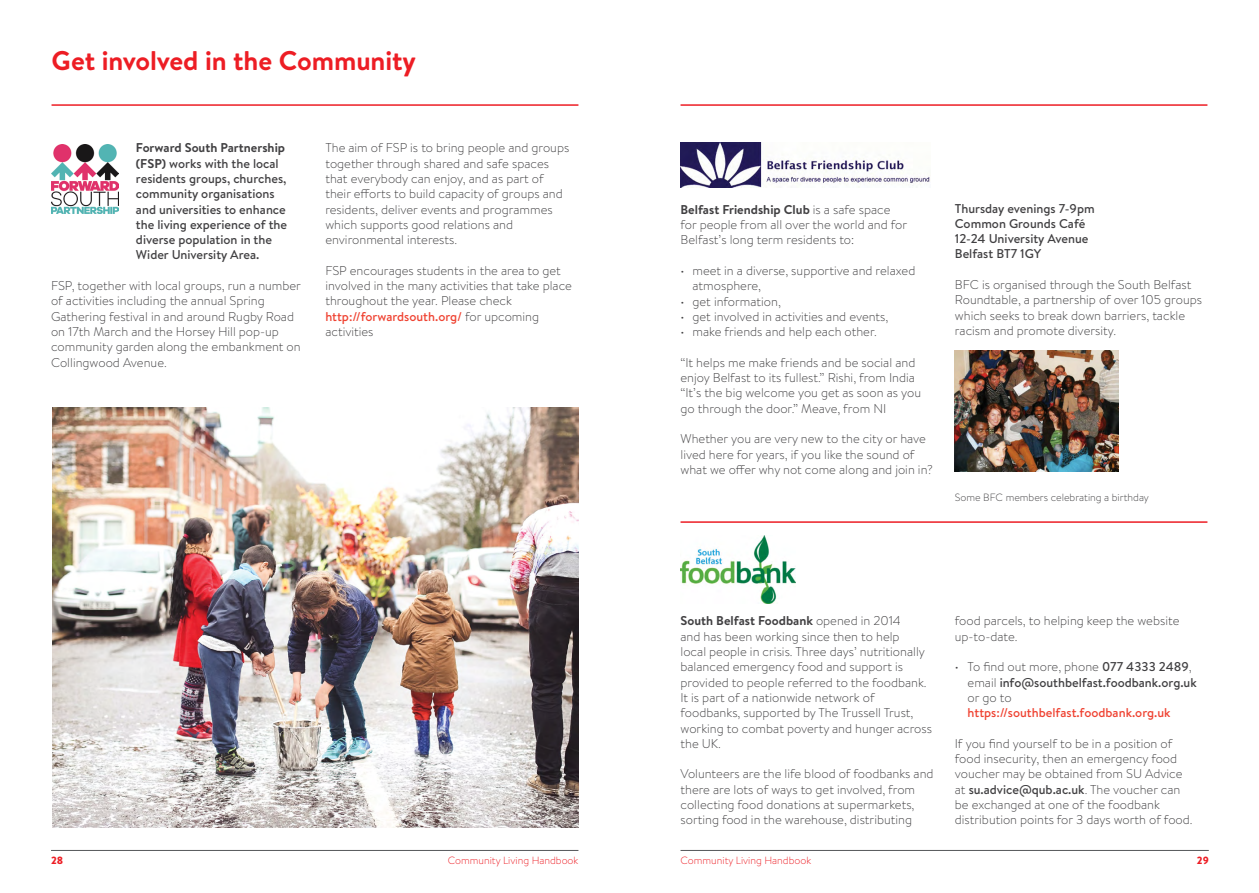
<style>
.page{position:relative;width:1259px;height:893px;background:#fff}
.page>*{position:absolute;margin:0;border:0;box-sizing:border-box;transform-origin:0 0}
.t1{font:700 27px "Brandon Text";letter-spacing:-.005em;color:#ed1d24}
.t2{font:300 12.75px/15.3px "Brandon Text";color:#414042}
.t3{font:500 12.75px/15.3px "Brandon Text";color:#414042}
.t4{font:500 12.75px/15.3px "Brandon Text";color:#ef4130}
.t5{font:300 10.5px "Brandon Text";color:#ed1d24}
.t6{font:300 10.5px "Brandon Text";color:#414042}
.t7{font:900 10.5px "Brandon Text";color:#ed1d24}
.s1{font-weight:700}
.s2{font-weight:300;color:#414042}
.s3{font-weight:300}
.s4{color:#ef4130}
.s5{font-weight:500}
</style>
<div class="page">
<hr style="left:52px;top:104px;width:526px;height:2px;background:#ed1d24">
<img style="left:52px;top:407px;width:526px;height:420px">
<img style="left:51px;top:144px;width:68px;height:70px">
<img style="left:680px;top:536px;width:115px;height:67px">
<hr style="left:680px;top:104px;width:527px;height:2px;background:#ed1d24">
<hr style="left:680px;top:521px;width:527px;height:2px;background:#ed1d24">
<img style="left:680px;top:143px;width:250px;height:45px">
<img style="left:955px;top:350px;width:163px;height:122px">
<hr style="left:51px;top:850px;width:527px;height:1px;background:#54575a">
<hr style="left:680px;top:850px;width:528px;height:1px;background:#54575a">
<p class="t1" style="left:52px;top:42px;width:366px">Get involved in the Community</p>
<p class="t3" style="left:136px;top:140px;width:153px"><span class="s1">Forward South Partnership (FSP)</span> works with the local residents groups, churches, community organisations and universities to enhance the living experience of the diverse population in the<br>Wider University Area.</p>
<p class="t2" style="left:51px;top:277px;width:251px">FSP, together with local groups, run a number of activities including the annual Spring Gathering festival in and around Rugby Road on 17th March and the Horsey Hill pop-up community garden along the embankment on Collingwood Avenue.</p>
<p class="t2" style="left:325px;top:140px;width:245px">The aim of FSP is to bring people and groups together through shared and safe spaces that everybody can enjoy, and as part of their efforts to build capacity of groups and residents, deliver events and programmes which supports good relations and environmental interests.</p>
<p class="t2" style="left:325px;top:262px;width:248px">FSP encourages students in the area to get involved in the many activities that take place throughout the year. Please check</p>
<p class="t4" style="left:325px;top:308px;width:215px">http://forwardsouth.org/ <span class="s2">for upcoming activities</span></p>
<p class="t2" style="left:680px;top:201px;width:228px"><span class="s1">Belfast Friendship Club</span> is a safe space for people from all over the world and for<br>Belfast’s long term residents to:</p>
<p class="t2" style="left:692px;top:263px;width:224px;text-indent:-12px">• meet in a diverse, supportive and relaxed atmosphere,</p>
<p class="t2" style="left:680px;top:293px;width:102px">• get information,</p>
<p class="t2" style="left:680px;top:308px;width:209px">• get involved in activities and events,</p>
<p class="t2" style="left:680px;top:324px;width:198px">• make friends and help each other.</p>
<p class="t2" style="left:680px;top:354px;width:236px">“It helps me make friends and be social and enjoy Belfast to its fullest.” Rishi, from India</p>
<p class="t2" style="left:680px;top:385px;width:242px">“It’s the big welcome you get as soon as you go through the door.” Meave, from NI</p>
<p class="t2" style="left:680px;top:431px;width:254px">Whether you are very new to the city or have lived here for years, if you like the sound of what we offer why not come along and join in?</p>
<p class="t3" style="left:955px;top:200px;width:141px">Thursday evenings 7-9pm</p>
<p class="t3" style="left:955px;top:215px;width:132px">Common Grounds Café</p>
<p class="t3" style="left:955px;top:231px;width:135px">12-24 University Avenue</p>
<p class="t3" style="left:955px;top:246px;width:88px">Belfast BT7 1GY</p>
<p class="t2" style="left:955px;top:276px;width:249px">BFC is organised through the South Belfast Roundtable, a partnership of over 105 groups which seeks to break down barriers, tackle racism and promote diversity.</p>
<p class="t6" style="left:955px;top:490px;width:196px">Some BFC members celebrating a birthday</p>
<p class="t2" style="left:680px;top:613px;width:253px"><span class="s1">South Belfast Foodbank</span> opened in 2014<br>and has been working since then to help<br>local people in crisis. Three days’ nutritionally balanced emergency food and support is provided to people referred to the foodbank.<br>It is part of a nationwide network of foodbanks, supported by The Trussell Trust, working to combat poverty and hunger across the UK.</p>
<p class="t2" style="left:680px;top:766px;width:254px">Volunteers are the life blood of foodbanks and there are lots of ways to get involved, from collecting food donations at supermarkets, sorting food in the warehouse, distributing</p>
<p class="t2" style="left:955px;top:613px;width:226px">food parcels, to helping keep the website up-to-date.</p>
<p class="t3" style="left:967px;top:659px;width:231px;text-indent:-13px"><span class="s3">• To find out more, phone</span> 077 4333 2489<span class="s3">, email</span> info@southbelfast.foodbank.org.uk <span class="s3">or go to </span><span class="s4">https://southbelfast.foodbank.org.uk</span></p>
<p class="t2" style="left:955px;top:735px;width:239px">If you find yourself to be in a position of food insecurity, then an emergency food voucher may be obtained from SU Advice at <span class="s5">su.advice@qub.ac.uk</span>. The voucher can be exchanged at one of the foodbank distribution points for 3 days worth of food.</p>
<p class="t7" style="left:51px;top:853px;width:14px">28</p>
<p class="t5" style="left:448px;top:853px;width:132px">Community Living Handbook</p>
<p class="t5" style="left:680px;top:853px;width:132px">Community Living Handbook</p>
<p class="t7" style="left:1196px;top:853px;width:13px">29</p>
</div>
